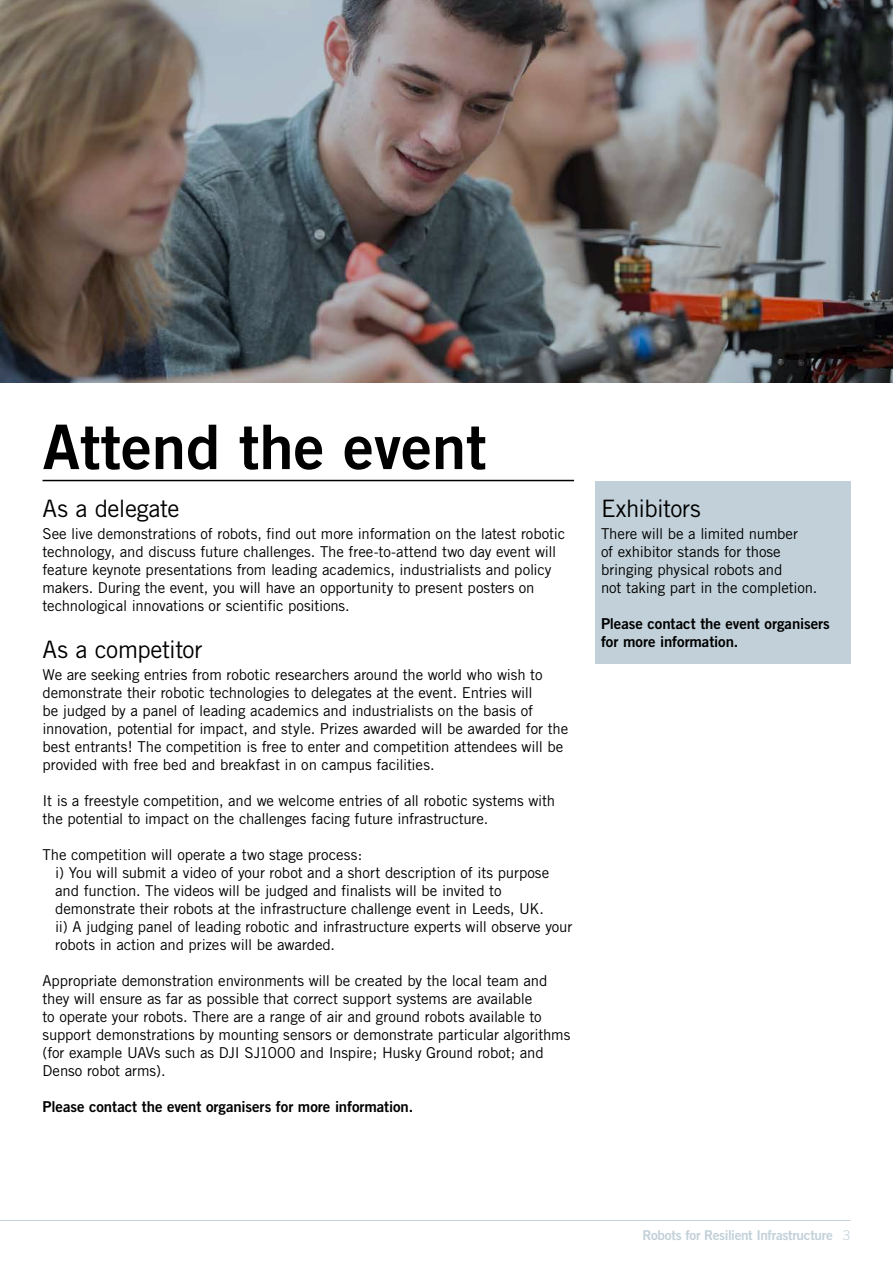
<style>
.page{position:relative;width:893px;height:1263px;background:#fff}
.page>*{position:absolute;margin:0;border:0;box-sizing:border-box;transform-origin:0 0}
.t1{font:61.5px "Trade Gothic Bold Two";color:#000}
.t2{font:24px "Trade Gothic";letter-spacing:-.015em;color:#000}
.t3{font:15px/18px "Trade Gothic";letter-spacing:-.01em;color:#000}
.t4{font:15px/18px "Trade Gothic Bold Two";letter-spacing:-.005em;color:#000}
.t5{font:13.5px "Trade Gothic Bold Two";letter-spacing:-.025em;color:#c2d1d9}
.s1{font-family:"Trade Gothic";font-weight:300}
</style>
<div class="page">
<hr style="left:0;top:1220px;width:850px;height:1px;background:#c2d1d9">
<div style="left:595px;top:481px;width:255px;height:182px;background:#c2d1d9"></div>
<hr style="left:43px;top:480px;width:531px;height:1px;background:#000">
<img style="left:0;top:0;width:893px;height:383px">
<h1 class="t1" style="left:43px;top:409px;width:446px">Attend the event</h1>
<h2 class="t2" style="left:43px;top:494px;width:138px">As a delegate</h2>
<p class="t3" style="left:43px;top:524px;width:524px">See live demonstrations of robots, find out more information on the latest robotic technology, and discuss future challenges. The free-to-attend two day event will feature keynote presentations from leading academics, industrialists and policy makers. During the event, you will have an opportunity to present posters on technological innovations or scientific positions.</p>
<h2 class="t2" style="left:43px;top:635px;width:161px">As a competitor</h2>
<p class="t3" style="left:43px;top:665px;width:527px">We are seeking entries from robotic researchers around the world who wish to demonstrate their robotic technologies to delegates at the event. Entries will<br>be judged by a panel of leading academics and industrialists on the basis of innovation, potential for impact, and style. Prizes awarded will be awarded for the best entrants! The competition is free to enter and competition attendees will be provided with free bed and breakfast in on campus facilities.</p>
<p class="t3" style="left:43px;top:791px;width:514px">It is a freestyle competition, and we welcome entries of all robotic systems with the potential to impact on the challenges facing future infrastructure.</p>
<p class="t3" style="left:55px;top:845px;width:519px;text-indent:-13px">The competition will operate a two stage process:<br>i) You will submit a video of your robot and a short description of its purpose and function. The videos will be judged and finalists will be invited to demonstrate their robots at the infrastructure challenge event in Leeds, UK.<br>ii) A judging panel of leading robotic and infrastructure experts will observe your robots in action and prizes will be awarded.</p>
<p class="t3" style="left:43px;top:971px;width:529px">Appropriate demonstration environments will be created by the local team and they will ensure as far as possible that correct support systems are available<br>to operate your robots. There are a range of air and ground robots available to support demonstrations by mounting sensors or demonstrate particular algorithms (for example UAVs such as DJI SJ1000 and Inspire; Husky Ground robot; and Denso robot arms).</p>
<p class="t4" style="left:43px;top:1097px;width:372px">Please contact the event organisers for more information.</p>
<h2 class="t2" style="left:601px;top:494px;width:101px">Exhibitors</h2>
<p class="t3" style="left:601px;top:524px;width:218px">There will be a limited number<br>of exhibitor stands for those bringing physical robots and<br>not taking part in the completion.</p>
<p class="t4" style="left:601px;top:614px;width:230px">Please contact the event organisers for more information.</p>
<p class="t5" style="left:642px;top:1227px;width:209px">Robots for Resilient Infrastructure <span class="s1">3</span></p>
</div>
